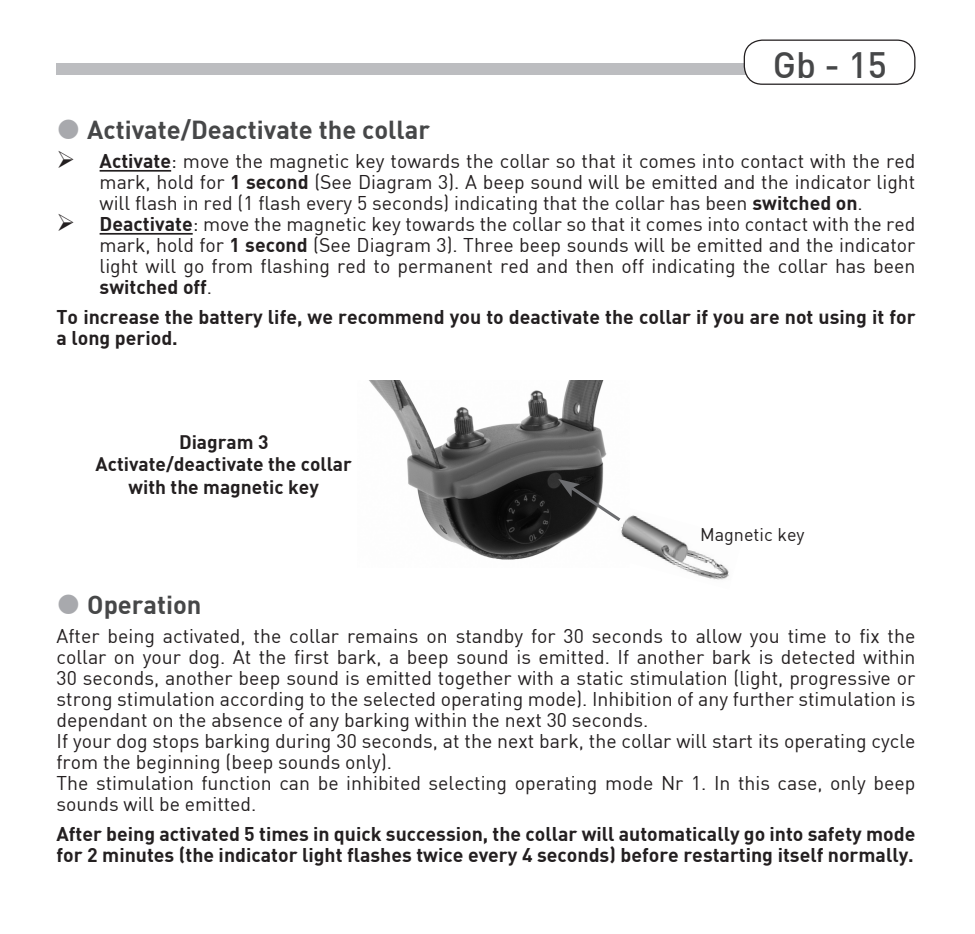
<style>
.page{position:relative;width:975px;height:934px;background:#fff}
.page>*{position:absolute;margin:0;border:0;box-sizing:border-box;transform-origin:0 0}
.t1{font:500 36px "DIN";color:#464748}
.t2{font:700 25.5px "DIN";color:#464748}
.t3{font:19.5px/21px "DIN";color:#231f20;text-align:justify}
.t4{font:700 19.5px/21px "DIN";color:#231f20}
.t5{font:700 19.2px/22.5px "DIN";color:#231f20;text-align:center}
.t6{font:18px "DIN";color:#231f20}
.s1{font-weight:700}
</style>
<div class="page">
<div style="left:57px;top:63px;width:781px;height:12px;background:#bcbdc0"></div>
<div style="left:744px;top:40px;width:171px;height:44px;background:#fff;border-radius:18px"></div>
<div style="left:744px;top:40px;width:171px;height:45px;border:1px solid #231f20;border-radius:18px"></div>
<hr style="left:100px;top:170px;width:71px;height:2px;background:#231f20">
<hr style="left:100px;top:233px;width:93px;height:2px;background:#231f20">
<img style="left:369px;top:380px;width:238px;height:180px">
<img style="left:621px;top:515px;width:108px;height:65px">
<svg style="left:558px;top:479px;width:66px;height:45px"></svg>
<h1 class="t1" style="left:773px;top:42px;width:116px">Gb - 15</h1>
<h2 class="t2" style="left:87px;top:113px;width:344px">Activate/Deactivate the collar</h2>
<p class="t3" style="left:100px;top:150px;width:817px;text-indent:-43px">➢ <span class="s1">Activate</span>: move the magnetic key towards the collar so that it comes into contact with the red mark, hold for <span class="s1">1 second</span> (See Diagram 3). A beep sound will be emitted and the indicator light will flash in red (1 flash every 5 seconds) indicating that the collar has been <span class="s1">switched on</span>.</p>
<p class="t3" style="left:100px;top:213px;width:817px;text-indent:-43px">➢ <span class="s1">Deactivate</span>: move the magnetic key towards the collar so that it comes into contact with the red mark, hold for <span class="s1">1 second</span> (See Diagram 3). Three beep sounds will be emitted and the indicator light will go from flashing red to permanent red and then off indicating the collar has been <span class="s1">switched off</span>.</p>
<p class="t4" style="left:57px;top:305px;width:860px">To increase the battery life, we recommend you to deactivate the collar if you are not using it for a long period.</p>
<p class="t5" style="left:96px;top:430px;width:258px">Diagram 3<br>Activate/deactivate the collar with the magnetic key</p>
<p class="t6" style="left:700px;top:523px;width:106px">Magnetic key</p>
<h2 class="t2" style="left:87px;top:588px;width:116px">Operation</h2>
<p class="t3" style="left:57px;top:625px;width:861px;text-align:left">After being activated, the collar remains on standby for 30 seconds to allow you time to fix the collar on your dog. At the first bark, a beep sound is emitted. If another bark is detected within 30 seconds, another beep sound is emitted together with a static stimulation (light, progressive or strong stimulation according to the selected operating mode). Inhibition of any further stimulation is dependant on the absence of any barking within the next 30 seconds.<br>If your dog stops barking during 30 seconds, at the next bark, the collar will start its operating cycle from the beginning (beep sounds only).<br>The stimulation function can be inhibited selecting operating mode Nr 1. In this case, only beep sounds will be emitted.</p>
<p class="t4" style="left:57px;top:822px;width:860px">After being activated 5 times in quick succession, the collar will automatically go into safety mode for 2 minutes (the indicator light flashes twice every 4 seconds) before restarting itself normally.</p>
</div>
